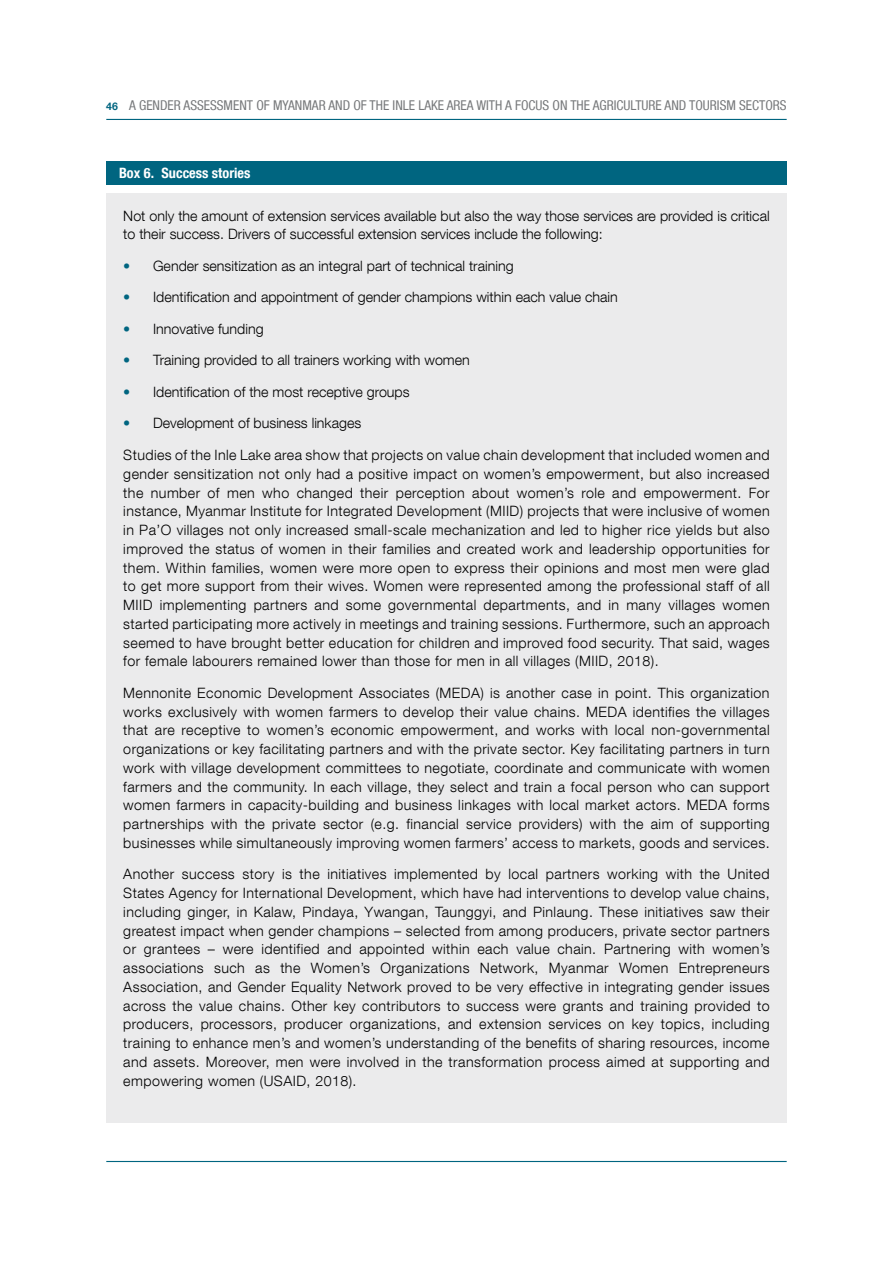
<style>
.page{position:relative;width:893px;height:1263px;background:#fff}
.page>*{position:absolute;margin:0;border:0;box-sizing:border-box;transform-origin:0 0}
.t1{font:300 14.25px/18.8px "Helvetica Neue LT Com";color:#000;text-align:justify}
.t2{font:700 condensed 14.25px "Helvetica Neue LT Com";color:#fff}
.t3{font:condensed 13.5px "Helvetica Neue LT Com";color:#77797b}
.s1{font-weight:700;font-stretch:normal;font-size:10.5px;color:#006580}
.s2{color:#006580}
</style>
<div class="page">
<hr style="left:106px;top:119px;width:681px;height:1px;background:#006580">
<hr style="left:106px;top:1161px;width:681px;height:1px;background:#006580">
<div style="left:106px;top:162px;width:681px;height:23px;background:#006580"></div>
<div style="left:106px;top:193px;width:681px;height:930px;background:#ebebec"></div>
<p class="t3" style="left:106px;top:97px;width:682px"><span class="s1">46</span> A GENDER ASSESSMENT OF MYANMAR AND OF THE INLE LAKE AREA WITH A FOCUS ON THE AGRICULTURE AND TOURISM SECTORS</p>
<p class="t2" style="left:119px;top:165px;width:133px">Box 6. Success stories</p>
<p class="t1" style="left:123px;top:206px;width:648px">Not only the amount of extension services available but also the way those services are provided is critical to their success. Drivers of successful extension services include the following:</p>
<p class="t1" style="left:123px;top:256px;width:392px"><span class="s2">•</span> Gender sensitization as an integral part of technical training</p>
<p class="t1" style="left:123px;top:288px;width:496px"><span class="s2">•</span> Identification and appointment of gender champions within each value chain</p>
<p class="t1" style="left:123px;top:319px;width:142px"><span class="s2">•</span> Innovative funding</p>
<p class="t1" style="left:123px;top:351px;width:348px"><span class="s2">•</span> Training provided to all trainers working with women</p>
<p class="t1" style="left:123px;top:382px;width:288px"><span class="s2">•</span> Identification of the most receptive groups</p>
<p class="t1" style="left:123px;top:414px;width:239px"><span class="s2">•</span> Development of business linkages</p>
<p class="t1" style="left:123px;top:445px;width:648px">Studies of the Inle Lake area show that projects on value chain development that included women and gender sensitization not only had a positive impact on women’s empowerment, but also increased the number of men who changed their perception about women’s role and empowerment. For instance, Myanmar Institute for Integrated Development (MIID) projects that were inclusive of women in Pa’O villages not only increased small-scale mechanization and led to higher rice yields but also improved the status of women in their families and created work and leadership opportunities for them. Within families, women were more open to express their opinions and most men were glad to get more support from their wives. Women were represented among the professional staff of all MIID implementing partners and some governmental departments, and in many villages women started participating more actively in meetings and training sessions. Furthermore, such an approach seemed to have brought better education for children and improved food security. That said, wages for female labourers remained lower than those for men in all villages (MIID, 2018).</p>
<p class="t1" style="left:123px;top:683px;width:648px">Mennonite Economic Development Associates (MEDA) is another case in point. This organization works exclusively with women farmers to develop their value chains. MEDA identifies the villages that are receptive to women’s economic empowerment, and works with local non-governmental organizations or key facilitating partners and with the private sector. Key facilitating partners in turn work with village development committees to negotiate, coordinate and communicate with women farmers and the community. In each village, they select and train a focal person who can support women farmers in capacity-building and business linkages with local market actors. MEDA forms partnerships with the private sector (e.g. financial service providers) with the aim of supporting businesses while simultaneously improving women farmers’ access to markets, goods and services.</p>
<p class="t1" style="left:123px;top:865px;width:648px">Another success story is the initiatives implemented by local partners working with the United States Agency for International Development, which have had interventions to develop value chains, including ginger, in Kalaw, Pindaya, Ywangan, Taunggyi, and Pinlaung. These initiatives saw their greatest impact when gender champions – selected from among producers, private sector partners or grantees – were identified and appointed within each value chain. Partnering with women’s associations such as the Women’s Organizations Network, Myanmar Women Entrepreneurs Association, and Gender Equality Network proved to be very effective in integrating gender issues across the value chains. Other key contributors to success were grants and training provided to producers, processors, producer organizations, and extension services on key topics, including training to enhance men’s and women’s understanding of the benefits of sharing resources, income and assets. Moreover, men were involved in the transformation process aimed at supporting and empowering women (USAID, 2018).</p>
</div>
